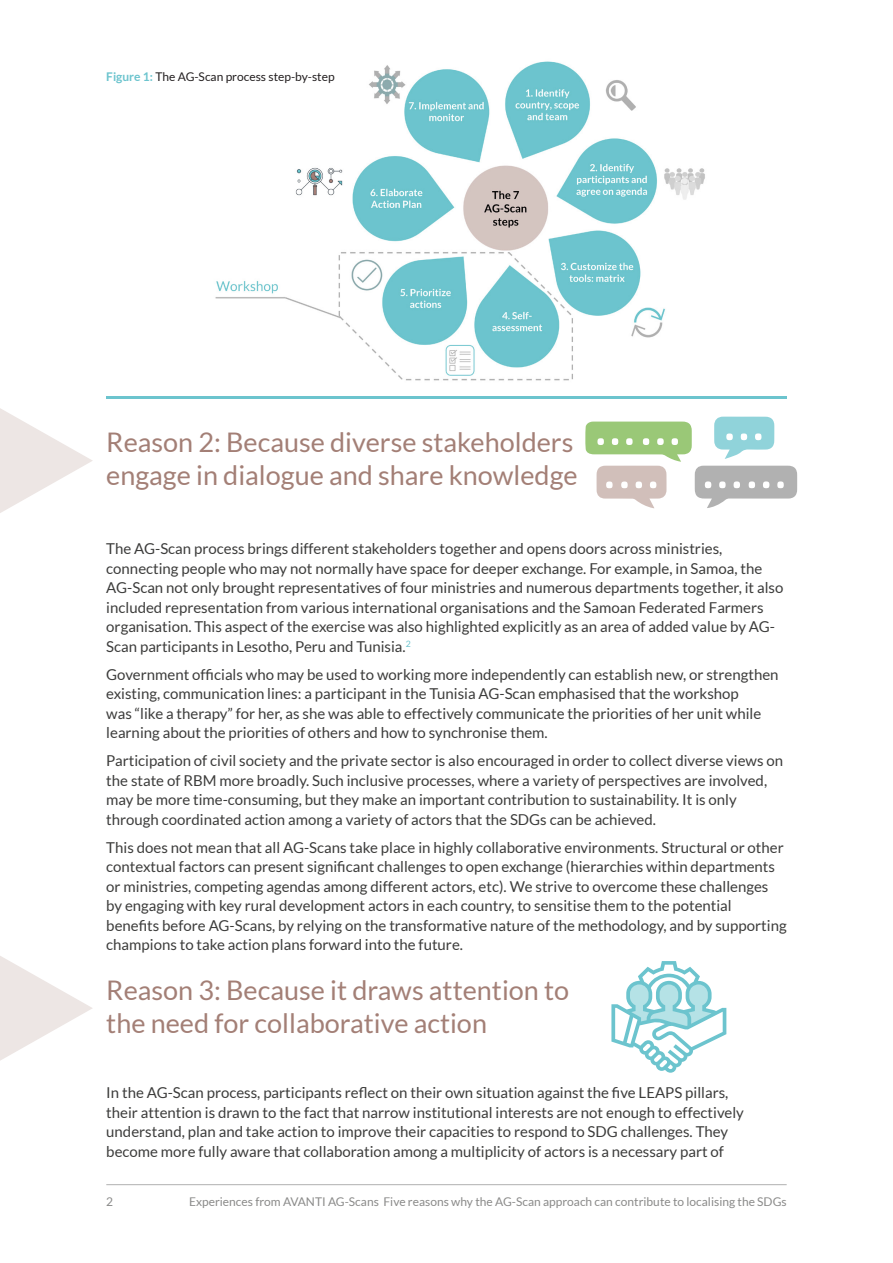
<style>
.page{position:relative;width:893px;height:1263px;background:#fff}
.page>*{position:absolute;margin:0;border:0;box-sizing:border-box;transform-origin:0 0}
.Pullout{font:27px/33px "Lato";color:#a37f76}
.Body{font:15px/19.5px "Lato";color:#3c3c3b}
.t1{font:12px "Lato";color:#8a8a89}
.t2{font:12px "Lato";color:#231f20}
.s1{font-weight:700;color:#6cc4ce}
</style>
<div class="page">
<hr style="left:106px;top:1184px;width:681px;height:1px;background:#b1b1b1">
<svg style="left:0;top:408px;width:93px;height:105px"></svg>
<img style="left:215px;top:61px;width:490px;height:320px">
<svg style="left:611px;top:961px;width:115px;height:112px"></svg>
<svg style="left:0;top:956px;width:93px;height:105px"></svg>
<svg style="left:585px;top:417px;width:212px;height:91px"></svg>
<hr style="left:106px;top:396px;width:681px;height:3px;background:#6cc4ce">
<p class="t2" style="left:106px;top:70px;width:230px"><span class="s1">Figure 1:</span> The AG-Scan process step-by-step</p>
<p class="Pullout" style="left:106px;top:425px;width:473px">Reason 2: Because diverse stakeholders engage in dialogue and share knowledge</p>
<p class="Body" style="left:106px;top:539px;width:679px">The AG-Scan process brings different stakeholders together and opens doors across ministries, connecting people who may not normally have space for deeper exchange. For example, in Samoa, the AG-Scan not only brought representatives of four ministries and numerous departments together, it also included representation from various international organisations and the Samoan Federated Farmers organisation. This aspect of the exercise was also highlighted explicitly as an area of added value by AG-Scan participants in Lesotho, Peru and Tunisia.<sup>2</sup></p>
<p class="Body" style="left:106px;top:664px;width:674px">Government officials who may be used to working more independently can establish new, or strengthen existing, communication lines: a participant in the Tunisia AG-Scan emphasised that the workshop<br>was “like a therapy” for her, as she was able to effectively communicate the priorities of her unit while learning about the priorities of others and how to synchronise them.</p>
<p class="Body" style="left:106px;top:751px;width:678px">Participation of civil society and the private sector is also encouraged in order to collect diverse views on the state of RBM more broadly. Such inclusive processes, where a variety of perspectives are involved, may be more time-consuming, but they make an important contribution to sustainability. It is only through coordinated action among a variety of actors that the SDGs can be achieved.</p>
<p class="Body" style="left:106px;top:837px;width:682px">This does not mean that all AG-Scans take place in highly collaborative environments. Structural or other contextual factors can present significant challenges to open exchange (hierarchies within departments or ministries, competing agendas among different actors, etc). We strive to overcome these challenges by engaging with key rural development actors in each country, to sensitise them to the potential benefits before AG-Scans, by relying on the transformative nature of the methodology, and by supporting champions to take action plans forward into the future.</p>
<p class="Pullout" style="left:106px;top:974px;width:464px">Reason 3: Because it draws attention to the need for collaborative action</p>
<p class="Body" style="left:106px;top:1083px;width:639px">In the AG-Scan process, participants reflect on their own situation against the five LEAPS pillars, their attention is drawn to the fact that narrow institutional interests are not enough to effectively understand, plan and take action to improve their capacities to respond to SDG challenges. They become more fully aware that collaboration among a multiplicity of actors is a necessary part of</p>
<p class="t1" style="left:106px;top:1195px;width:8px">2</p>
<p class="t1" style="left:189px;top:1195px;width:599px">Experiences from AVANTI AG-Scans Five reasons why the AG-Scan approach can contribute to localising the SDGs</p>
</div>
